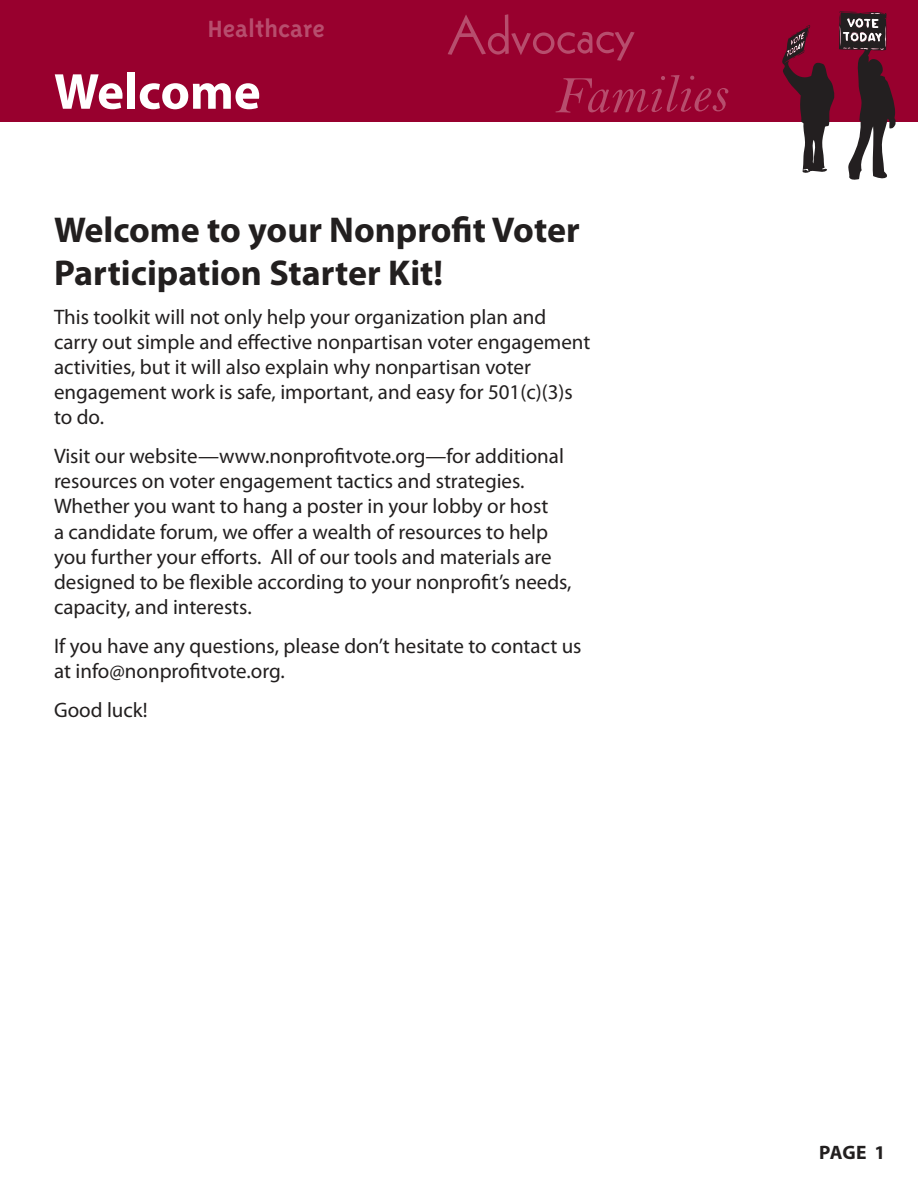
<style>
.page{position:relative;width:918px;height:1188px;background:#fff}
.page>*{position:absolute;margin:0;border:0;box-sizing:border-box;transform-origin:0 0}
.t1{font:54px "Kabel LT Std";color:#b74d6d}
.t2{font:54px "Bell MT Italic";color:#b74d6d}
.t3{font:700 51px "Myriad Pro";color:#fff}
.t4{font:700 36px/43.2px "Myriad Pro";color:#221f1f}
.t5{font:700 27px "Triplex Sans";color:#b74d6d}
.t6{font:21px/25.2px "Myriad Pro";color:#221f1f}
.t7{font:700 19.5px "Myriad Pro";color:#221f1f}
</style>
<div class="page">
<div style="left:0;top:0;width:918px;height:122px;background:#98002e"></div>
<svg style="left:782px;top:11px;width:114px;height:169px"></svg>
<p class="t5" style="left:208px;top:19px;width:118px">Healthcare</p>
<h2 class="t3" style="left:54px;top:72px;width:208px">Welcome</h2>
<h1 class="t1" style="left:447px;top:15px;width:189px;rotate:-1deg">Advocacy</h1>
<h1 class="t2" style="left:553px;top:77px;width:174px;rotate:-1deg">Families</h1>
<h3 class="t4" style="left:54px;top:211px;width:527px">Welcome to your Nonprofit Voter<br>Participation Starter Kit!</h3>
<p class="t6" style="left:54px;top:306px;width:538px">This toolkit will not only help your organization plan and carry out simple and effective nonpartisan voter engagement activities, but it will also explain why nonpartisan voter engagement work is safe, important, and easy for 501(c)(3)s to do.</p>
<p class="t6" style="left:54px;top:445px;width:519px">Visit our website—www.nonprofitvote.org—for additional resources on voter engagement tactics and strategies.<br>Whether you want to hang a poster in your lobby or host<br>a candidate forum, we offer a wealth of resources to help you further your efforts. All of our tools and materials are designed to be flexible according to your nonprofit’s needs, capacity, and interests.</p>
<p class="t6" style="left:54px;top:635px;width:529px">If you have any questions, please don’t hesitate to contact us at info@nonprofitvote.org.</p>
<p class="t6" style="left:54px;top:699px;width:95px">Good luck!</p>
<p class="t7" style="left:819px;top:1145px;width:68px">PAGE 1</p>
</div>
